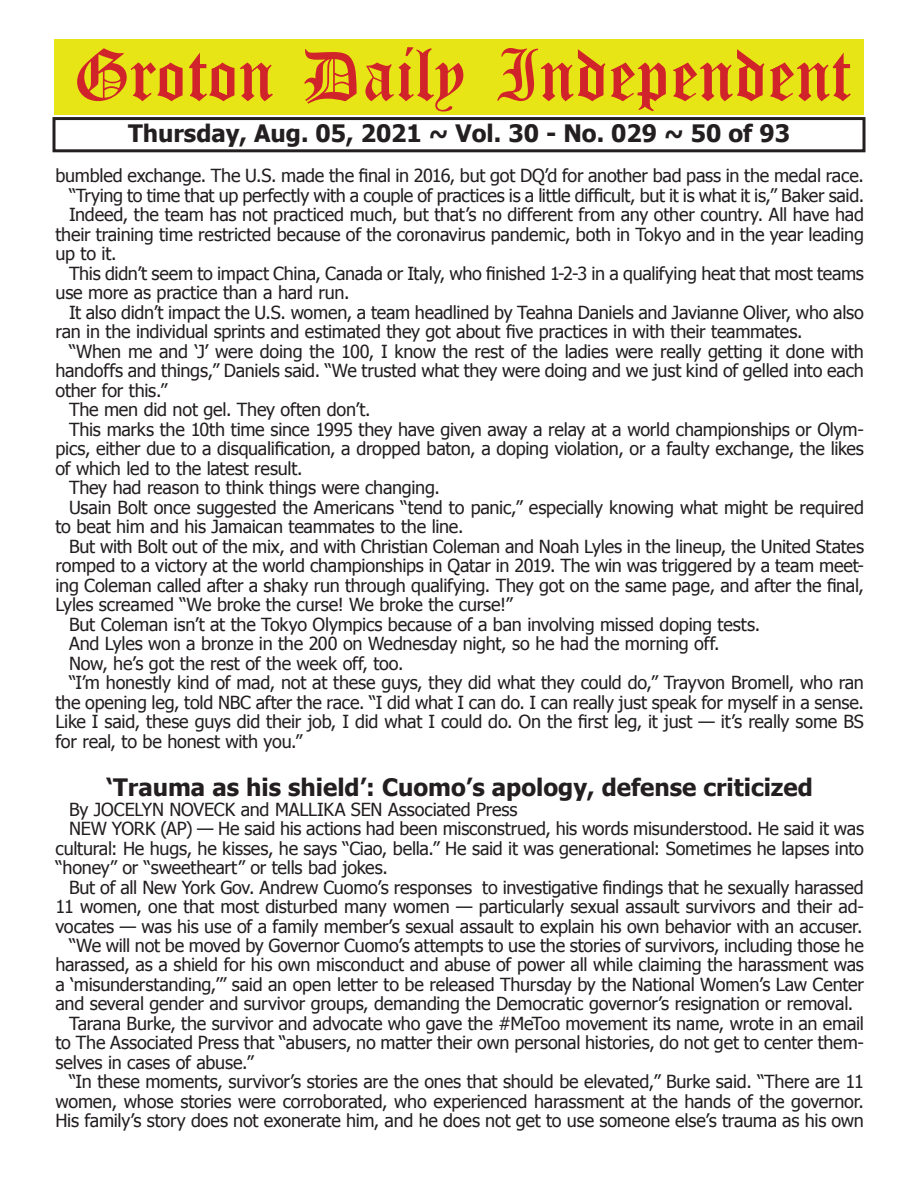
<style>
.page{position:relative;width:918px;height:1188px;background:#fff}
.page>*{position:absolute;margin:0;border:0;box-sizing:border-box;transform-origin:0 0}
.t1{font:54px "Old English Five";color:#d1232a}
.t2{font:700 24px "Tahoma";color:#231f20}
.t3{font:18px "Tahoma";letter-spacing:-.015em;color:#231f20}
</style>
<div class="page">
<div style="left:52px;top:117px;width:814px;height:35px;border:3px solid #231f20"></div>
<div style="left:54px;top:40px;width:810px;height:75px;background:#e7e515"></div>
<h1 class="t1" style="left:73px;top:50px;width:779px">Groton Daily Independent</h1>
<h2 class="t2" style="left:128px;top:116px;width:663px">Thursday, Aug. 05, 2021 ~ Vol. 30 - No. 029 ~ 50 of 93</h2>
<p class="t3" style="left:56px;top:164px;width:810px">bumbled exchange. The U.S. made the final in 2016, but got DQ’d for another bad pass in the medal race.</p>
<p class="t3" style="left:69px;top:183px;width:797px">“Trying to time that up perfectly with a couple of practices is a little difficult, but it is what it is,” Baker said.</p>
<p class="t3" style="left:69px;top:203px;width:796px">Indeed, the team has not practiced much, but that’s no different from any other country. All have had</p>
<p class="t3" style="left:56px;top:222px;width:810px">their training time restricted because of the coronavirus pandemic, both in Tokyo and in the year leading</p>
<p class="t3" style="left:56px;top:242px;width:63px">up to it.</p>
<p class="t3" style="left:69px;top:261px;width:797px">This didn’t seem to impact China, Canada or Italy, who finished 1-2-3 in a qualifying heat that most teams</p>
<p class="t3" style="left:56px;top:281px;width:295px">use more as practice than a hard run.</p>
<p class="t3" style="left:69px;top:300px;width:797px">It also didn’t impact the U.S. women, a team headlined by Teahna Daniels and Javianne Oliver, who also</p>
<p class="t3" style="left:56px;top:320px;width:749px">ran in the individual sprints and estimated they got about five practices in with their teammates.</p>
<p class="t3" style="left:69px;top:339px;width:796px">“When me and ‘J’ were doing the 100, I know the rest of the ladies were really getting it done with</p>
<p class="t3" style="left:56px;top:359px;width:810px">handoffs and things,” Daniels said. “We trusted what they were doing and we just kind of gelled into each</p>
<p class="t3" style="left:56px;top:378px;width:113px">other for this.”</p>
<p class="t3" style="left:69px;top:398px;width:303px">The men did not gel. They often don’t.</p>
<p class="t3" style="left:69px;top:417px;width:796px">This marks the 10th time since 1995 they have given away a relay at a world championships or Olym-</p>
<p class="t3" style="left:56px;top:437px;width:810px">pics, either due to a disqualification, a dropped baton, a doping violation, or a faulty exchange, the likes</p>
<p class="t3" style="left:56px;top:456px;width:249px">of which led to the latest result.</p>
<p class="t3" style="left:69px;top:476px;width:372px">They had reason to think things were changing.</p>
<p class="t3" style="left:69px;top:495px;width:796px">Usain Bolt once suggested the Americans “tend to panic,” especially knowing what might be required</p>
<p class="t3" style="left:56px;top:515px;width:410px">to beat him and his Jamaican teammates to the line.</p>
<p class="t3" style="left:69px;top:534px;width:797px">But with Bolt out of the mix, and with Christian Coleman and Noah Lyles in the lineup, the United States</p>
<p class="t3" style="left:56px;top:554px;width:810px">romped to a victory at the world championships in Qatar in 2019. The win was triggered by a team meet-</p>
<p class="t3" style="left:56px;top:573px;width:810px">ing Coleman called after a shaky run through qualifying. They got on the same page, and after the final,</p>
<p class="t3" style="left:56px;top:592px;width:459px">Lyles screamed “We broke the curse! We broke the curse!”</p>
<p class="t3" style="left:69px;top:612px;width:693px">But Coleman isn’t at the Tokyo Olympics because of a ban involving missed doping tests.</p>
<p class="t3" style="left:69px;top:631px;width:652px">And Lyles won a bronze in the 200 on Wednesday night, so he had the morning off.</p>
<p class="t3" style="left:69px;top:651px;width:336px">Now, he’s got the rest of the week off, too.</p>
<p class="t3" style="left:69px;top:670px;width:797px">“I’m honestly kind of mad, not at these guys, they did what they could do,” Trayvon Bromell, who ran</p>
<p class="t3" style="left:56px;top:690px;width:810px">the opening leg, told NBC after the race. “I did what I can do. I can really just speak for myself in a sense.</p>
<p class="t3" style="left:56px;top:709px;width:810px">Like I said, these guys did their job, I did what I could do. On the first leg, it just — it’s really some BS</p>
<p class="t3" style="left:56px;top:729px;width:249px">for real, to be honest with you.”</p>
<h2 class="t2" style="left:107px;top:770px;width:708px">‘Trauma as his shield’: Cuomo’s apology, defense criticized</h2>
<p class="t3" style="left:69px;top:797px;width:450px">By JOCELYN NOVECK and MALLIKA SEN Associated Press</p>
<p class="t3" style="left:69px;top:816px;width:797px">NEW YORK (AP) — He said his actions had been misconstrued, his words misunderstood. He said it was</p>
<p class="t3" style="left:56px;top:836px;width:810px">cultural: He hugs, he kisses, he says “Ciao, bella.” He said it was generational: Sometimes he lapses into</p>
<p class="t3" style="left:56px;top:855px;width:334px">“honey” or “sweetheart” or tells bad jokes.</p>
<p class="t3" style="left:69px;top:875px;width:796px">But of all New York Gov. Andrew Cuomo’s responses to investigative findings that he sexually harassed</p>
<p class="t3" style="left:56px;top:894px;width:810px">11 women, one that most disturbed many women — particularly sexual assault survivors and their ad-</p>
<p class="t3" style="left:56px;top:914px;width:809px">vocates — was his use of a family member’s sexual assault to explain his own behavior with an accuser.</p>
<p class="t3" style="left:69px;top:933px;width:796px">“We will not be moved by Governor Cuomo’s attempts to use the stories of survivors, including those he</p>
<p class="t3" style="left:56px;top:953px;width:810px">harassed, as a shield for his own misconduct and abuse of power all while claiming the harassment was</p>
<p class="t3" style="left:56px;top:972px;width:810px">a ‘misunderstanding,’” said an open letter to be released Thursday by the National Women’s Law Center</p>
<p class="t3" style="left:56px;top:992px;width:799px">and several gender and survivor groups, demanding the Democratic governor’s resignation or removal.</p>
<p class="t3" style="left:69px;top:1011px;width:796px">Tarana Burke, the survivor and advocate who gave the #MeToo movement its name, wrote in an email</p>
<p class="t3" style="left:56px;top:1031px;width:810px">to The Associated Press that “abusers, no matter their own personal histories, do not get to center them-</p>
<p class="t3" style="left:56px;top:1050px;width:200px">selves in cases of abuse.”</p>
<p class="t3" style="left:69px;top:1070px;width:796px">“In these moments, survivor’s stories are the ones that should be elevated,” Burke said. “There are 11</p>
<p class="t3" style="left:56px;top:1089px;width:810px">women, whose stories were corroborated, who experienced harassment at the hands of the governor.</p>
<p class="t3" style="left:56px;top:1109px;width:810px">His family’s story does not exonerate him, and he does not get to use someone else’s trauma as his own</p>
</div>
